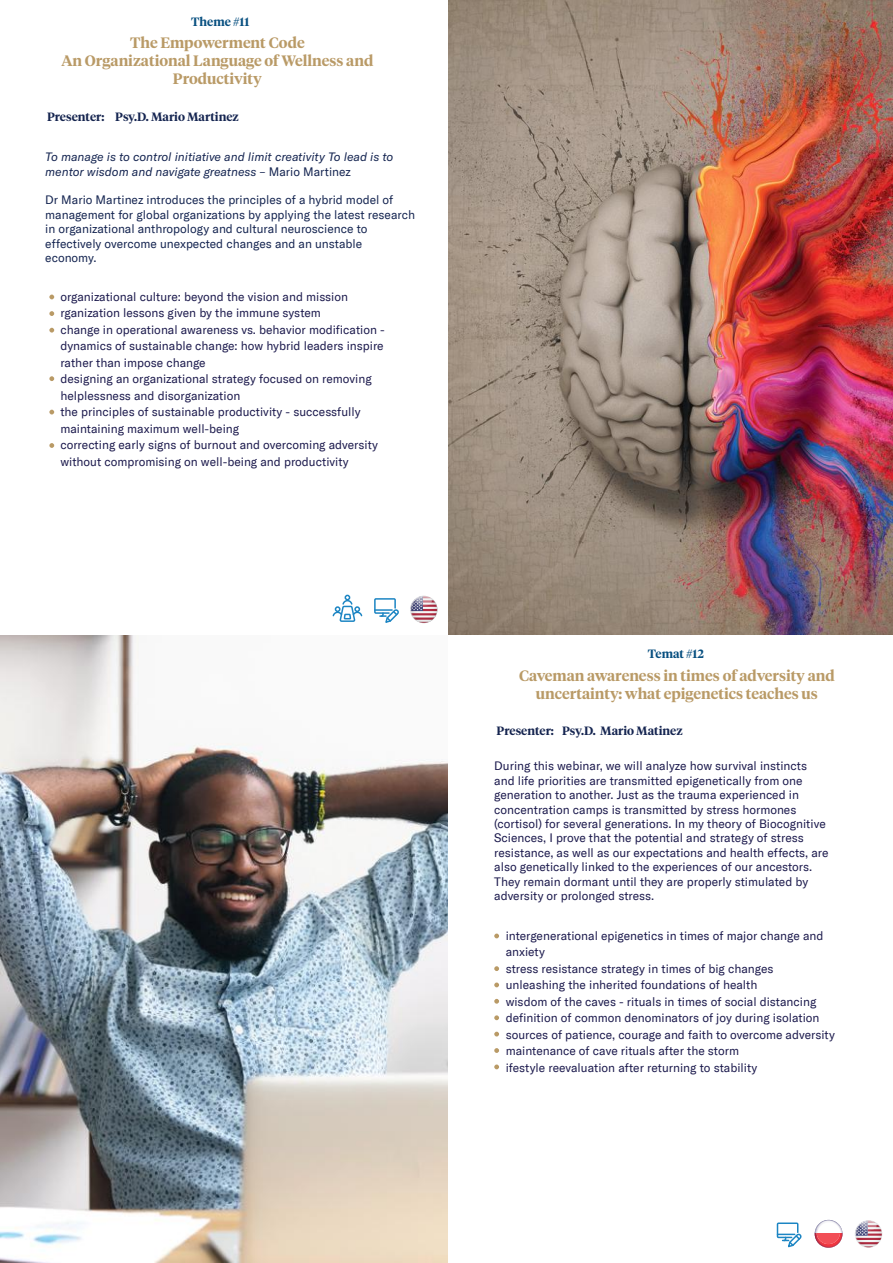
<style>
.page{position:relative;width:893px;height:1263px;background:#fff}
.page>*{position:absolute;margin:0;border:0;box-sizing:border-box;transform-origin:0 0}
.t1{font:600 15px/18px "Tiempos Headline";color:#b99a66;text-align:center}
.t2{font:12px/16.5px "GT America";color:#1c1a4d}
.t3{font:12px/14.4px "GT America";color:#152551}
.t4{font:italic 12px/14.4px "GT America";color:#152551}
.t5{font:600 12px "Tiempos Headline";color:#152551}
.t6{font:600 12px "Tiempos Headline";color:#074f80}
.t7{font:600 12px "Tiempos Headline";color:#15244f}
.s1{color:#15244f}
.s2{font-style:normal}
</style>
<div class="page">
<svg style="left:410px;top:596px;width:25px;height:27px"></svg>
<svg style="left:410px;top:596px;width:28px;height:27px"></svg>
<svg style="left:410px;top:596px;width:27px;height:27px"></svg>
<svg style="left:416px;top:596px;width:16px;height:10px"></svg>
<svg style="left:374px;top:598px;width:25px;height:25px"></svg>
<svg style="left:332px;top:594px;width:31px;height:28px"></svg>
<svg style="left:49px;top:295px;width:5px;height:4px"></svg>
<svg style="left:49px;top:328px;width:5px;height:5px"></svg>
<svg style="left:49px;top:376px;width:5px;height:5px"></svg>
<svg style="left:49px;top:410px;width:5px;height:4px"></svg>
<svg style="left:49px;top:443px;width:5px;height:5px"></svg>
<svg style="left:49px;top:311px;width:5px;height:5px"></svg>
<img style="left:449px;top:0;width:444px;height:635px">
<img style="left:0;top:636px;width:448px;height:627px">
<svg style="left:494px;top:933px;width:5px;height:5px"></svg>
<svg style="left:494px;top:982px;width:5px;height:5px"></svg>
<svg style="left:494px;top:966px;width:5px;height:5px"></svg>
<svg style="left:494px;top:1015px;width:5px;height:5px"></svg>
<svg style="left:494px;top:1064px;width:5px;height:5px"></svg>
<svg style="left:855px;top:1223px;width:27px;height:22px"></svg>
<svg style="left:855px;top:1220px;width:27px;height:28px"></svg>
<svg style="left:860px;top:1221px;width:17px;height:9px"></svg>
<svg style="left:815px;top:1238px;width:27px;height:10px"></svg>
<svg style="left:815px;top:1220px;width:27px;height:28px"></svg>
<svg style="left:817px;top:1220px;width:23px;height:24px"></svg>
<svg style="left:776px;top:1222px;width:26px;height:26px"></svg>
<svg style="left:494px;top:1048px;width:5px;height:5px"></svg>
<svg style="left:494px;top:999px;width:5px;height:5px"></svg>
<svg style="left:494px;top:1032px;width:5px;height:4px"></svg>
<p class="t6" style="left:191px;top:13px;width:60px">Theme #11</p>
<p class="t1" style="left:61px;top:33px;width:313px">The Empowerment Code<br>An Organizational Language of Wellness and<br>Productivity</p>
<p class="t5" style="left:47px;top:109px;width:193px"><span class="s1">Presenter:</span> Psy.D. Mario Martinez</p>
<p class="t4" style="left:45px;top:150px;width:350px">To manage is to control initiative and limit creativity To lead is to mentor wisdom and navigate greatness <span class="s2">– Mario Martinez</span></p>
<p class="t3" style="left:45px;top:193px;width:371px">Dr Mario Martinez introduces the principles of a hybrid model of management for global organizations by applying the latest research in organizational anthropology and cultural neuroscience to effectively overcome unexpected changes and an unstable economy.</p>
<p class="t2" style="left:60px;top:288px;width:326px">organizational culture: beyond the vision and mission rganization lessons given by the immune system<br>change in operational awareness vs. behavior modification - dynamics of sustainable change: how hybrid leaders inspire rather than impose change<br>designing an organizational strategy focused on removing helplessness and disorganization<br>the principles of sustainable productivity - successfully maintaining maximum well-being<br>correcting early signs of burnout and overcoming adversity without compromising on well-being and productivity</p>
<p class="t6" style="left:648px;top:645px;width:58px">Temat #12</p>
<p class="t1" style="left:519px;top:666px;width:317px">Caveman awareness in times of adversity and uncertainty: what epigenetics teaches us</p>
<p class="t5" style="left:562px;top:723px;width:122px">Psy.D. Mario Matinez</p>
<p class="t2" style="left:494px;top:759px;width:336px;line-height:14.4px">During this webinar, we will analyze how survival instincts and life priorities are transmitted epigenetically from one generation to another. Just as the trauma experienced in concentration camps is transmitted by stress hormones (cortisol) for several generations. In my theory of Biocognitive Sciences, I prove that the potential and strategy of stress resistance, as well as our expectations and health effects, are also genetically linked to the experiences of our ancestors.<br>They remain dormant until they are properly stimulated by adversity or prolonged stress.</p>
<p class="t7" style="left:497px;top:723px;width:59px">Presenter:</p>
<p class="t2" style="left:506px;top:927px;width:331px">intergenerational epigenetics in times of major change and anxiety<br>stress resistance strategy in times of big changes unleashing the inherited foundations of health<br>wisdom of the caves - rituals in times of social distancing definition of common denominators of joy during isolation sources of patience, courage and faith to overcome adversity maintenance of cave rituals after the storm<br>ifestyle reevaluation after returning to stability</p>
</div>
